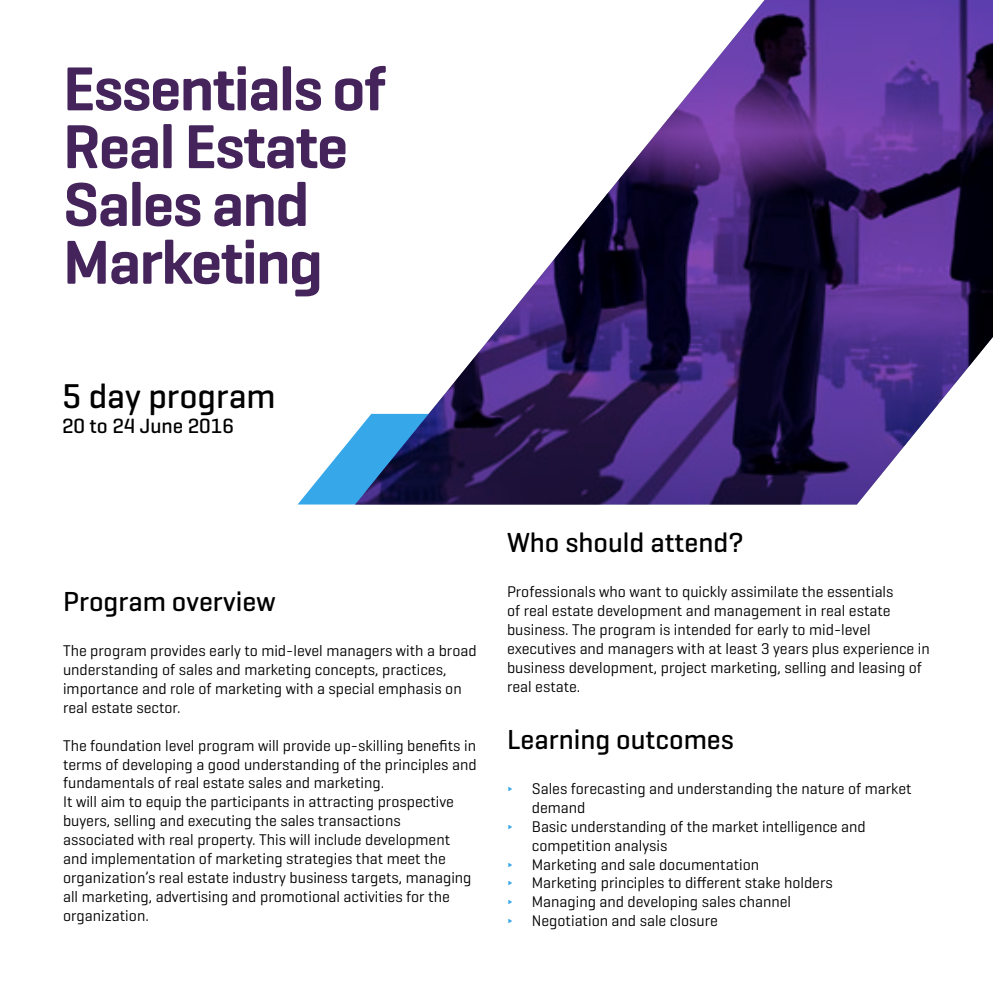
<style>
.page{position:relative;width:993px;height:993px;background:#fff}
.page>*{position:absolute;margin:0;border:0;box-sizing:border-box;transform-origin:0 0}
.MAIN_HEADLINE{font:600 63px/57.8px "Geogrotesque";letter-spacing:-.025em;color:#44245b}
.header-cover{font:500 35px "Geogrotesque";color:#000}
.small_header{font:500 28px "Geogrotesque";color:#000}
.header-cover-2{font:500 21px "Geogrotesque";color:#000}
.copy{font:15.75px/18.9px "Geogrotesque";color:#000}
.bullets{font:15.75px/18.9px "Geogrotesque";color:#000}
.s1{color:#36a7e9}
</style>
<div class="page">
<svg style="left:298px;top:434px;width:57px;height:70px"></svg>
<img style="left:355px;top:0;width:637px;height:504px">
<p class="MAIN_HEADLINE" style="left:63px;top:59px;width:324px">Essentials of<br>Real Estate<br>Sales and<br>Marketing</p>
<p class="header-cover" style="left:62px;top:374px;width:215px">5 day program</p>
<p class="header-cover-2" style="left:62px;top:413px;width:173px">20 to 24 June 2016</p>
<p class="small_header" style="left:63px;top:583px;width:214px">Program overview</p>
<p class="copy" style="left:63px;top:640px;width:415px">The program provides early to mid-level managers with a broad understanding of sales and marketing concepts, practices, importance and role of marketing with a special emphasis on real estate sector.</p>
<p class="copy" style="left:63px;top:735px;width:415px;text-align:justify">The foundation level program will provide up-skilling benefits in terms of developing a good understanding of the principles and fundamentals of real estate sales and marketing.</p>
<p class="copy" style="left:63px;top:791px;width:410px">It will aim to equip the participants in attracting prospective buyers, selling and executing the sales transactions associated with real property. This will include development and implementation of marketing strategies that meet the organization’s real estate industry business targets, managing all marketing, advertising and promotional activities for the organization.</p>
<p class="small_header" style="left:507px;top:525px;width:238px">Who should attend?</p>
<p class="copy" style="left:507px;top:582px;width:424px">Professionals who want to quickly assimilate the essentials<br>of real estate development and management in real estate business. The program is intended for early to mid-level executives and managers with at least 3 years plus experience in business development, project marketing, selling and leasing of real estate.</p>
<p class="small_header" style="left:507px;top:721px;width:228px">Learning outcomes</p>
<p class="bullets" style="left:531px;top:778px;width:381px;text-indent:-25px"><span class="s1">∂</span> Sales forecasting and understanding the nature of market demand</p>
<p class="bullets" style="left:531px;top:816px;width:335px;text-indent:-25px"><span class="s1">∂</span> Basic understanding of the market intelligence and competition analysis</p>
<p class="bullets" style="left:507px;top:854px;width:253px"><span class="s1">∂</span> Marketing and sale documentation</p>
<p class="bullets" style="left:507px;top:872px;width:327px"><span class="s1">∂</span> Marketing principles to different stake holders</p>
<p class="bullets" style="left:507px;top:891px;width:285px"><span class="s1">∂</span> Managing and developing sales channel</p>
<p class="bullets" style="left:507px;top:910px;width:212px"><span class="s1">∂</span> Negotiation and sale closure</p>
</div>
